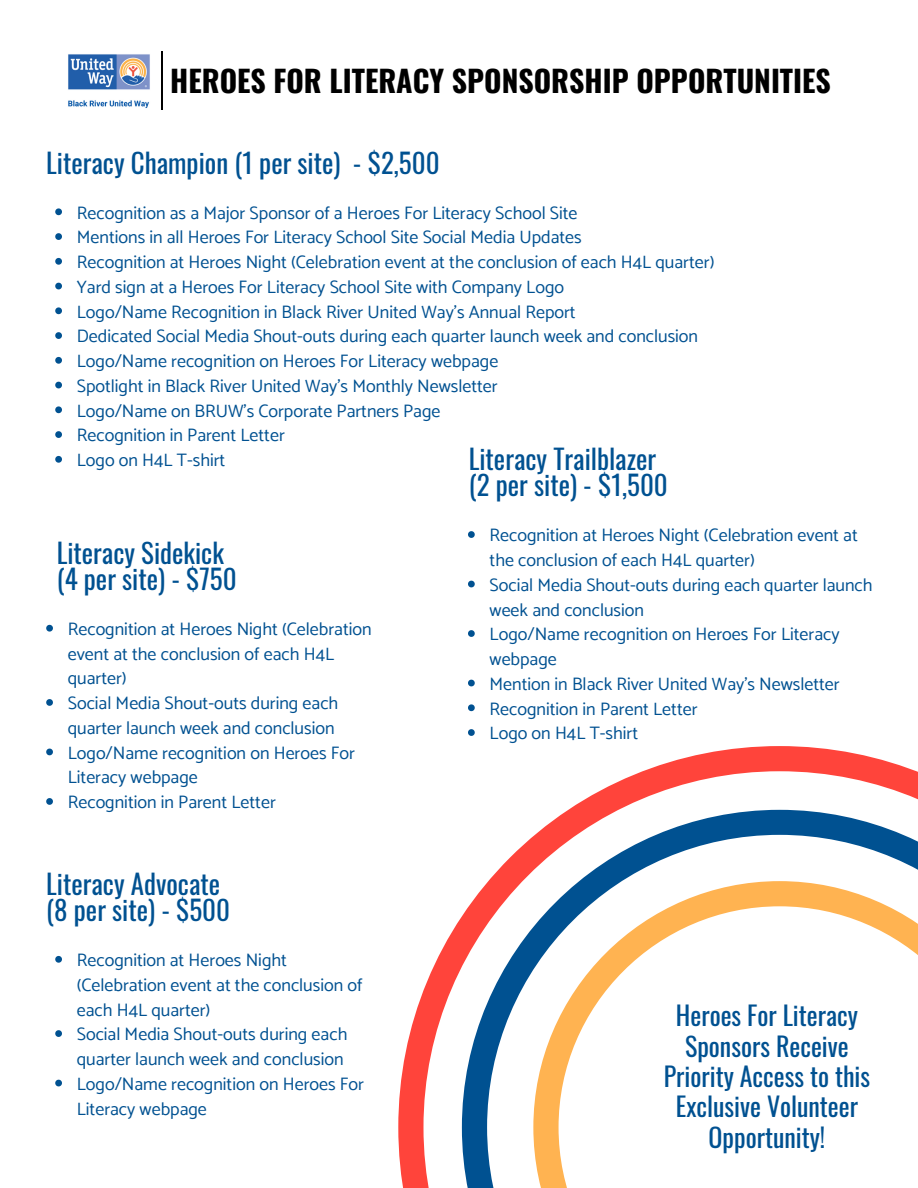
<style>
.page{position:relative;width:918px;height:1188px;background:#fff}
.page>*{position:absolute;margin:0;border:0;box-sizing:border-box;transform-origin:0 0}
.t1{font:700 29.85px "Oswald";color:#000}
.t2{font:27px/25.8px "Oswald";color:#005191}
.t3{font:25.95px/30.3px "Oswald";color:#005191;text-align:center}
.t4{font:18px/24.8px "Catamaran";color:#005191}
</style>
<div class="page">
<svg style="left:55px;top:208px;width:7px;height:7px"></svg>
<svg style="left:55px;top:233px;width:7px;height:7px"></svg>
<svg style="left:55px;top:258px;width:7px;height:7px"></svg>
<svg style="left:55px;top:283px;width:7px;height:6px"></svg>
<svg style="left:55px;top:307px;width:7px;height:7px"></svg>
<svg style="left:55px;top:332px;width:7px;height:7px"></svg>
<svg style="left:55px;top:357px;width:7px;height:7px"></svg>
<svg style="left:55px;top:382px;width:7px;height:6px"></svg>
<svg style="left:55px;top:406px;width:7px;height:7px"></svg>
<svg style="left:55px;top:431px;width:7px;height:7px"></svg>
<svg style="left:55px;top:456px;width:7px;height:7px"></svg>
<svg style="left:468px;top:531px;width:7px;height:7px"></svg>
<svg style="left:468px;top:581px;width:7px;height:6px"></svg>
<svg style="left:468px;top:630px;width:7px;height:7px"></svg>
<svg style="left:468px;top:680px;width:7px;height:6px"></svg>
<svg style="left:468px;top:704px;width:7px;height:7px"></svg>
<svg style="left:468px;top:729px;width:7px;height:7px"></svg>
<svg style="left:46px;top:625px;width:7px;height:7px"></svg>
<svg style="left:46px;top:699px;width:7px;height:7px"></svg>
<svg style="left:46px;top:749px;width:7px;height:6px"></svg>
<svg style="left:46px;top:798px;width:7px;height:7px"></svg>
<svg style="left:55px;top:956px;width:7px;height:7px"></svg>
<svg style="left:55px;top:1030px;width:7px;height:7px"></svg>
<svg style="left:55px;top:1080px;width:7px;height:6px"></svg>
<svg style="left:398px;top:746px;width:520px;height:442px"></svg>
<svg style="left:462px;top:810px;width:456px;height:378px"></svg>
<svg style="left:533px;top:881px;width:385px;height:307px"></svg>
<svg style="left:602px;top:949px;width:316px;height:239px"></svg>
<svg style="left:669px;top:1017px;width:221px;height:171px"></svg>
<img style="left:68px;top:54px;width:82px;height:54px">
<svg style="left:161px;top:51px;width:1px;height:59px"></svg>
<p class="t1" style="left:170px;top:58px;width:662px">HEROES FOR LITERACY SPONSORSHIP OPPORTUNITIES</p>
<p class="t2" style="left:46px;top:148px;width:395px">Literacy Champion (1 per site) - $2,500</p>
<p class="t4" style="left:77px;top:200px;width:502px">Recognition as a Major Sponsor of a Heroes For Literacy School Site</p>
<p class="t4" style="left:77px;top:225px;width:506px">Mentions in all Heroes For Literacy School Site Social Media Updates</p>
<h1 class="t4" style="left:77px;top:249px;width:639px">Recognition at Heroes Night (Celebration event at the conclusion of each H4L quarter)</h1>
<h2 class="t4" style="left:77px;top:274px;width:489px">Yard sign at a Heroes For Literacy School Site with Company Logo</h2>
<p class="t4" style="left:77px;top:299px;width:500px">Logo/Name Recognition in Black River United Way’s Annual Report</p>
<p class="t4" style="left:77px;top:324px;width:623px">Dedicated Social Media Shout-outs during each quarter launch week and conclusion</p>
<p class="t4" style="left:77px;top:348px;width:423px">Logo/Name recognition on Heroes For Literacy webpage</p>
<p class="t4" style="left:77px;top:373px;width:422px">Spotlight in Black River United Way’s Monthly Newsletter</p>
<p class="t4" style="left:77px;top:398px;width:365px">Logo/Name on BRUW’s Corporate Partners Page</p>
<p class="t4" style="left:77px;top:423px;width:210px">Recognition in Parent Letter</p>
<p class="t4" style="left:77px;top:447px;width:150px">Logo on H4L T-shirt</p>
<p class="t2" style="left:469px;top:445px;width:201px">Literacy Trailblazer (2 per site) - $1,500</p>
<p class="t2" style="left:57px;top:539px;width:182px">Literacy Sidekick (4 per site) - $750</p>
<p class="t4" style="left:68px;top:616px;width:305px">Recognition at Heroes Night (Celebration event at the conclusion of each H4L quarter)</p>
<p class="t4" style="left:68px;top:691px;width:272px">Social Media Shout-outs during each quarter launch week and conclusion</p>
<h2 class="t4" style="left:68px;top:740px;width:289px">Logo/Name recognition on Heroes For<br>Literacy webpage</h2>
<p class="t4" style="left:68px;top:790px;width:210px">Recognition in Parent Letter</p>
<p class="t2" style="left:46px;top:870px;width:186px">Literacy Advocate (8 per site) - $500</p>
<p class="t4" style="left:77px;top:947px;width:287px">Recognition at Heroes Night (Celebration event at the conclusion of each H4L quarter)</p>
<p class="t4" style="left:77px;top:1022px;width:272px">Social Media Shout-outs during each quarter launch week and conclusion</p>
<p class="t4" style="left:77px;top:1071px;width:289px">Logo/Name recognition on Heroes For<br>Literacy webpage</p>
<p class="t4" style="left:490px;top:523px;width:370px">Recognition at Heroes Night (Celebration event at the conclusion of each H4L quarter)</p>
<p class="t4" style="left:490px;top:572px;width:384px">Social Media Shout-outs during each quarter launch week and conclusion</p>
<h2 class="t4" style="left:490px;top:622px;width:352px">Logo/Name recognition on Heroes For Literacy webpage</h2>
<p class="t4" style="left:490px;top:671px;width:352px">Mention in Black River United Way’s Newsletter</p>
<p class="t4" style="left:490px;top:696px;width:210px">Recognition in Parent Letter</p>
<p class="t4" style="left:490px;top:721px;width:150px">Logo on H4L T-shirt</p>
<h3 class="t3" style="left:664px;top:999px;width:208px">Heroes For Literacy<br>Sponsors Receive<br>Priority Access to this<br>Exclusive Volunteer<br>Opportunity!</h3>
</div>
